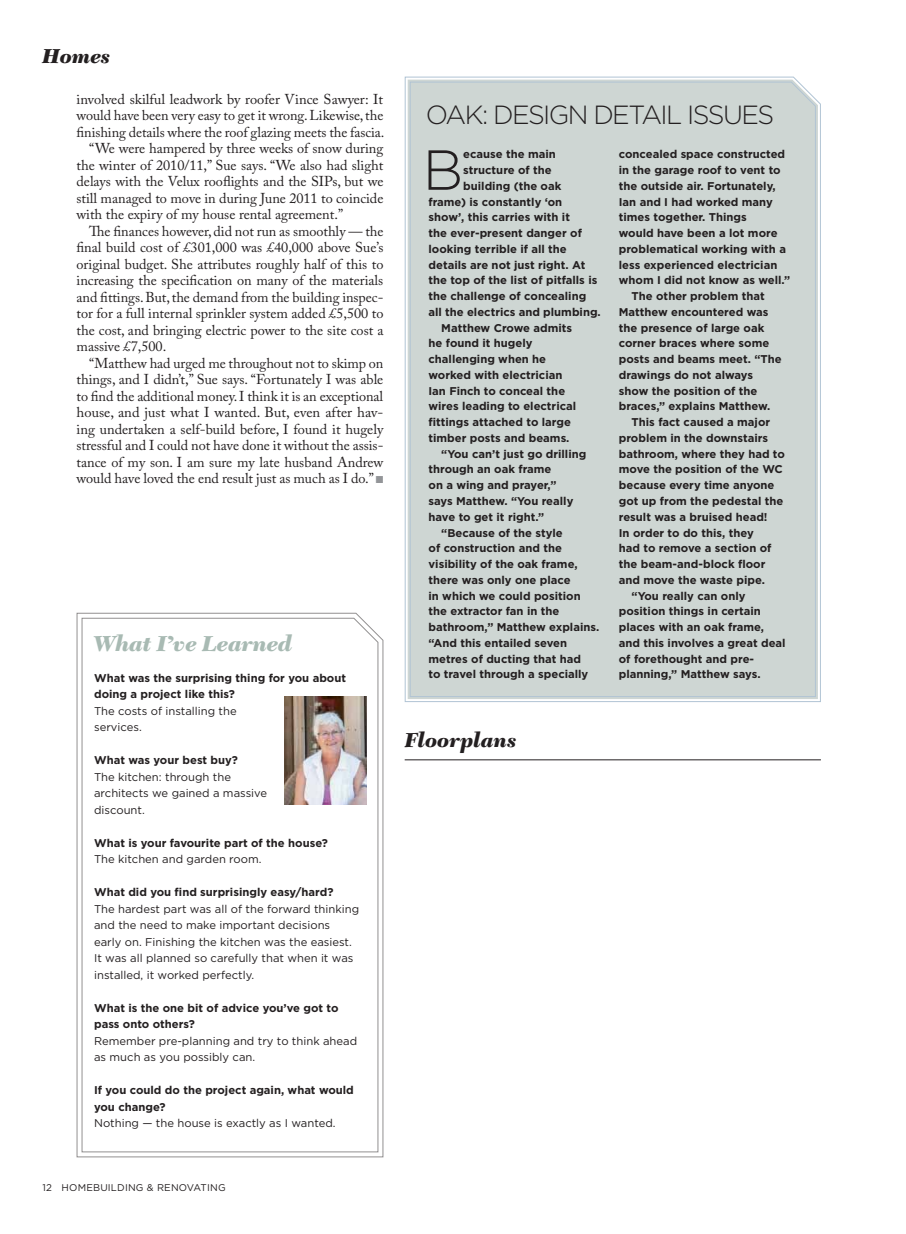
<style>
.page{position:relative;width:906px;height:1234px;background:#fff}
.page>*{position:absolute;margin:0;border:0;box-sizing:border-box;transform-origin:0 0}
.t1{font:300 56.25px "Gotham";color:#231f20}
.t2{font:300 26.25px "Gotham";color:#231f20}
.t3{font:italic 900 22.5px "New Caledonia";color:#a8bab3}
.t4{font:italic 900 21px "New Caledonia";color:#231f20}
.t5{font:14.25px "Adobe Caslon Pro";color:#231f20}
.t6{font:700 11.25px/16.5px "Gotham";color:#231f20}
.t7{font:11.25px/16.5px "Gotham";color:#231f20}
.t8{font:9.75px "Gotham";letter-spacing:.02em;color:#231f20}
.s1{color:#939598}
</style>
<div class="page">
<hr style="left:405px;top:759px;width:416px;height:1px;background:#231f20">
<svg style="left:76px;top:612px;width:308px;height:545px"></svg>
<svg style="left:81px;top:617px;width:298px;height:535px"></svg>
<img style="left:285px;top:696px;width:81px;height:108px">
<svg style="left:404px;top:76px;width:417px;height:626px"></svg>
<div style="left:409px;top:81px;width:407px;height:616px;background:#ced6d3"></div>
<h3 class="t4" style="left:43px;top:43px;width:70px">Homes</h3>
<p class="t5" style="left:77px;top:90px;width:308px">involved skilful leadwork by roofer Vince Sawyer: It</p>
<p class="t5" style="left:77px;top:107px;width:308px">would have been very easy to get it wrong. Likewise, the</p>
<p class="t5" style="left:77px;top:123px;width:309px">finishing details where the roof glazing meets the fascia.</p>
<p class="t5" style="left:89px;top:140px;width:296px">“We were hampered by three weeks of snow during</p>
<p class="t5" style="left:77px;top:156px;width:308px">the winter of 2010/11,” Sue says. “We also had slight</p>
<p class="t5" style="left:77px;top:173px;width:308px">delays with the Velux rooflights and the SIPs, but we</p>
<p class="t5" style="left:77px;top:189px;width:308px">still managed to move in during June 2011 to coincide</p>
<p class="t5" style="left:77px;top:206px;width:268px">with the expiry of my house rental agreement.”</p>
<p class="t5" style="left:89px;top:222px;width:296px">The finances however, did not run as smoothly — the</p>
<p class="t5" style="left:77px;top:239px;width:308px">final build cost of £301,000 was £40,000 above Sue’s</p>
<p class="t5" style="left:77px;top:255px;width:308px">original budget. She attributes roughly half of this to</p>
<p class="t5" style="left:77px;top:272px;width:308px">increasing the specification on many of the materials</p>
<p class="t5" style="left:77px;top:288px;width:308px">and fittings. But, the demand from the building inspec-</p>
<p class="t5" style="left:77px;top:305px;width:308px">tor for a full internal sprinkler system added £5,500 to</p>
<p class="t5" style="left:77px;top:321px;width:308px">the cost, and bringing electric power to the site cost a</p>
<p class="t5" style="left:77px;top:338px;width:91px">massive £7,500.</p>
<p class="t5" style="left:89px;top:354px;width:296px">“Matthew had urged me throughout not to skimp on</p>
<p class="t5" style="left:77px;top:371px;width:308px">things, and I didn’t,” Sue says. “Fortunately I was able</p>
<p class="t5" style="left:77px;top:387px;width:308px">to find the additional money. I think it is an exceptional</p>
<p class="t5" style="left:77px;top:404px;width:308px">house, and just what I wanted. But, even after hav-</p>
<p class="t5" style="left:77px;top:420px;width:308px">ing undertaken a self-build before, I found it hugely</p>
<p class="t5" style="left:77px;top:437px;width:308px">stressful and I could not have done it without the assis-</p>
<p class="t5" style="left:77px;top:453px;width:308px">tance of my son. I am sure my late husband Andrew</p>
<p class="t5" style="left:77px;top:470px;width:308px">would have loved the end result just as much as I do.” <span class="s1">■</span></p>
<h3 class="t3" style="left:94px;top:630px;width:200px">What I’ve Learned</h3>
<p class="t6" style="left:94px;top:668px;width:253px">What was the surprising thing for you about doing a project like this?</p>
<p class="t7" style="left:94px;top:702px;width:144px">The costs of installing the services.</p>
<p class="t6" style="left:94px;top:751px;width:145px">What was your best buy?</p>
<p class="t7" style="left:94px;top:768px;width:175px">The kitchen: through the architects we gained a massive discount.</p>
<p class="t6" style="left:94px;top:834px;width:235px">What is your favourite part of the house?</p>
<p class="t7" style="left:94px;top:850px;width:169px">The kitchen and garden room.</p>
<p class="t6" style="left:94px;top:883px;width:241px">What did you find surprisingly easy/hard?</p>
<p class="t7" style="left:94px;top:900px;width:266px">The hardest part was all of the forward thinking and the need to make important decisions early on. Finishing the kitchen was the easiest.<br>It was all planned so carefully that when it was installed, it worked perfectly.</p>
<p class="t6" style="left:94px;top:999px;width:246px">What is the one bit of advice you’ve got to pass onto others?</p>
<p class="t7" style="left:94px;top:1032px;width:265px">Remember pre-planning and try to think ahead as much as you possibly can.</p>
<p class="t6" style="left:94px;top:1081px;width:261px">If you could do the project again, what would you change?</p>
<p class="t7" style="left:94px;top:1114px;width:243px">Nothing — the house is exactly as I wanted.</p>
<h2 class="t2" style="left:426px;top:100px;width:276px">OAK: DESIGN DETAI L ISSUES</h2>
<h1 class="t1" style="left:423px;top:139px;width:42px">B</h1>
<p class="t6" style="left:463px;top:146px;width:94px">ecause the main</p>
<p class="t6" style="left:463px;top:161px;width:90px">structure of the</p>
<p class="t6" style="left:463px;top:177px;width:100px">building (the oak</p>
<p class="t6" style="left:428px;top:193px;width:135px">frame) is constantly ‘on</p>
<p class="t6" style="left:428px;top:209px;width:143px">show’, this carries with it</p>
<p class="t6" style="left:428px;top:224px;width:155px">the ever-present danger of</p>
<p class="t6" style="left:428px;top:240px;width:140px">looking terrible if all the</p>
<p class="t6" style="left:428px;top:256px;width:158px">details are not just right. At</p>
<p class="t6" style="left:428px;top:272px;width:170px">the top of the list of pitfalls is</p>
<p class="t6" style="left:428px;top:287px;width:159px">the challenge of concealing</p>
<p class="t6" style="left:428px;top:303px;width:174px">all the electrics and plumbing.</p>
<p class="t6" style="left:441px;top:319px;width:132px">Matthew Crowe admits</p>
<p class="t6" style="left:428px;top:335px;width:106px">he found it hugely</p>
<p class="t6" style="left:428px;top:350px;width:119px">challenging when he</p>
<p class="t6" style="left:428px;top:366px;width:135px">worked with electrician</p>
<p class="t6" style="left:428px;top:382px;width:138px">Ian Finch to conceal the</p>
<p class="t6" style="left:428px;top:398px;width:149px">wires leading to electrical</p>
<p class="t6" style="left:428px;top:413px;width:144px">fittings attached to large</p>
<p class="t6" style="left:428px;top:429px;width:142px">timber posts and beams.</p>
<p class="t6" style="left:441px;top:445px;width:147px">“You can’t just go drilling</p>
<p class="t6" style="left:428px;top:461px;width:124px">through an oak frame</p>
<p class="t6" style="left:428px;top:476px;width:129px">on a wing and prayer,”</p>
<p class="t6" style="left:428px;top:492px;width:146px">says M atthew. “You really</p>
<p class="t6" style="left:428px;top:508px;width:117px">have to get it right.”</p>
<p class="t6" style="left:441px;top:524px;width:123px">“Because of the style</p>
<p class="t6" style="left:428px;top:539px;width:135px">of construction and the</p>
<p class="t6" style="left:428px;top:555px;width:151px">visibility of the oak frame,</p>
<p class="t6" style="left:428px;top:571px;width:144px">there was only one place</p>
<p class="t6" style="left:428px;top:587px;width:154px">in which we could position</p>
<p class="t6" style="left:428px;top:602px;width:132px">the extractor fan in the</p>
<p class="t6" style="left:428px;top:618px;width:172px">bathroom,” Matthew explains.</p>
<p class="t6" style="left:428px;top:634px;width:140px">“And this entailed seven</p>
<p class="t6" style="left:428px;top:650px;width:154px">metres of ducting that had</p>
<p class="t6" style="left:428px;top:665px;width:161px">to travel through a specially</p>
<p class="t6" style="left:619px;top:146px;width:168px">concealed space constructed</p>
<p class="t6" style="left:619px;top:161px;width:163px">in the garage roof to vent to</p>
<p class="t6" style="left:619px;top:177px;width:158px">the outside air. Fortunately,</p>
<p class="t6" style="left:619px;top:193px;width:156px">Ian and I had worked many</p>
<p class="t6" style="left:619px;top:209px;width:129px">times together. Things</p>
<p class="t6" style="left:619px;top:224px;width:160px">would have been a lot more</p>
<p class="t6" style="left:619px;top:240px;width:169px">problematical working with a</p>
<p class="t6" style="left:619px;top:256px;width:160px">less experienced electrician</p>
<p class="t6" style="left:619px;top:272px;width:173px">whom I did not know as well.”</p>
<p class="t6" style="left:631px;top:287px;width:135px">The other problem that</p>
<p class="t6" style="left:619px;top:303px;width:151px">Matthew encountered was</p>
<p class="t6" style="left:619px;top:319px;width:147px">the presence of large oak</p>
<p class="t6" style="left:619px;top:335px;width:152px">corner braces where some</p>
<p class="t6" style="left:619px;top:350px;width:164px">posts and beams meet. “The</p>
<p class="t6" style="left:619px;top:366px;width:136px">drawings do not always</p>
<p class="t6" style="left:619px;top:382px;width:140px">show the position of the</p>
<p class="t6" style="left:619px;top:398px;width:153px">braces,” explains Matthew.</p>
<p class="t6" style="left:631px;top:413px;width:140px">This fact caused a major</p>
<p class="t6" style="left:619px;top:429px;width:151px">problem in the downstairs</p>
<p class="t6" style="left:619px;top:445px;width:168px">bathroom, where they had to</p>
<p class="t6" style="left:619px;top:461px;width:155px">move the position of the WC</p>
<p class="t6" style="left:619px;top:476px;width:157px">because every time anyone</p>
<p class="t6" style="left:619px;top:492px;width:166px">got up from the pedestal the</p>
<p class="t6" style="left:619px;top:508px;width:150px">result was a bruised head!</p>
<p class="t6" style="left:619px;top:524px;width:136px">I n order to do this, they</p>
<p class="t6" style="left:619px;top:539px;width:154px">had to remove a section of</p>
<p class="t6" style="left:619px;top:555px;width:148px">the beam-and-block floor</p>
<p class="t6" style="left:619px;top:571px;width:148px">and move the waste pipe.</p>
<p class="t6" style="left:631px;top:587px;width:115px">“You really can only</p>
<p class="t6" style="left:619px;top:602px;width:144px">position things in certain</p>
<p class="t6" style="left:619px;top:618px;width:147px">places with an oak frame,</p>
<p class="t6" style="left:619px;top:634px;width:168px">and this involves a great deal</p>
<p class="t6" style="left:619px;top:650px;width:137px">of forethought and pre-</p>
<p class="t6" style="left:619px;top:665px;width:143px">planning,” Matthew says.</p>
<h3 class="t4" style="left:405px;top:727px;width:113px">Floorplans</h3>
<p class="t8" style="left:43px;top:1181px;width:185px">12 Homebuilding &amp; Renovating</p>
</div>
